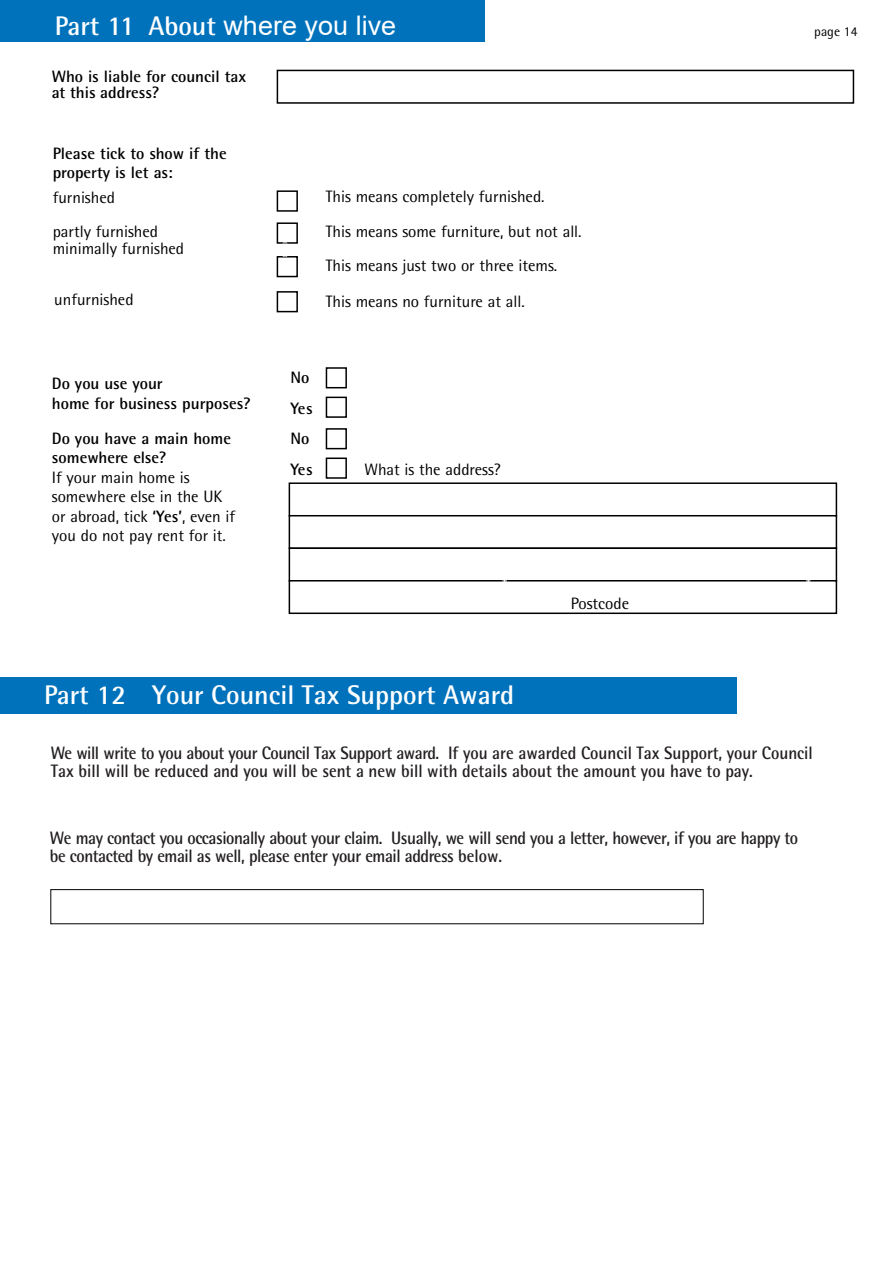
<style>
.page{position:relative;width:893px;height:1263px;background:#fff}
.page>*{position:absolute;margin:0;border:0;box-sizing:border-box;transform-origin:0 0}
.t1{font:700 27px "Rotis Semi Sans";color:#fff}
.t2{font:27px "Arial";color:#fff}
.t3{font:700 18px/18px "Rotis Semi Sans";color:#231f20;scale:.92 1}
.t4{font:700 18px/18px "Rotis Semi Sans";letter-spacing:-.025em;color:#231f20;scale:.92 1}
.t5{font:16.5px/19.5px "Rotis Semi Sans";color:#000}
.t6{font:700 16.5px/19.5px "Rotis Semi Sans";color:#000}
.t7{font:13.5px "Rotis Semi Sans";color:#000}
.s1{font-family:"Rotis Semi Sans";font-weight:700}
.s2{font-weight:700}
</style>
<div class="page">
<div style="left:0;top:0;width:484px;height:42px;background:#0072bc"></div>
<div style="left:277px;top:70px;width:577px;height:34px;border:2px solid #000"></div>
<div style="left:277px;top:190px;width:21px;height:22px;border:2px solid #000"></div>
<div style="left:277px;top:222px;width:21px;height:22px;border:2px solid #000"></div>
<div style="left:277px;top:256px;width:21px;height:21px;border:2px solid #000"></div>
<div style="left:277px;top:291px;width:21px;height:21px;border:2px solid #000"></div>
<div style="left:326px;top:367px;width:21px;height:21px;border:2px solid #000"></div>
<div style="left:326px;top:397px;width:21px;height:21px;border:2px solid #000"></div>
<div style="left:326px;top:428px;width:21px;height:21px;border:2px solid #000"></div>
<div style="left:326px;top:457px;width:21px;height:22px;border:2px solid #000"></div>
<div style="left:289px;top:482px;width:548px;height:34px;border:2px solid #000"></div>
<div style="left:289px;top:515px;width:548px;height:34px;border:2px solid #000"></div>
<div style="left:289px;top:547px;width:548px;height:34px;border:2px solid #000"></div>
<div style="left:289px;top:580px;width:548px;height:34px;border:2px solid #000"></div>
<div style="left:0;top:678px;width:736px;height:36px;background:#0072bc"></div>
<div style="left:50px;top:889px;width:654px;height:35px;border:1px solid #000"></div>
<svg style="left:280px;top:243px;width:10px;height:14px"></svg>
<svg style="left:500px;top:578px;width:10px;height:5px"></svg>
<svg style="left:804px;top:578px;width:9px;height:5px"></svg>
<h1 class="t2" style="left:55px;top:10px;width:343px"><span class="s1">Part 11 About</span> where you live</h1>
<p class="t7" style="left:814px;top:27px;width:45px">page 14</p>
<p class="t6" style="left:52px;top:70px;width:196px;line-height:16.5px">Who is liable for council tax at this address?</p>
<p class="t6" style="left:53px;top:145px;width:176px">Please tick to show if the property is let as:</p>
<p class="t5" style="left:53px;top:182px;width:107px;line-height:34px">furnished<br>partly furnished</p>
<p class="t5" style="left:53px;top:240px;width:133px">minimally furnished</p>
<p class="t5" style="left:54px;top:291px;width:81px">unfurnished</p>
<p class="t6" style="left:52px;top:375px;width:200px">Do you use your<br>home for business purposes?</p>
<p class="t6" style="left:52px;top:430px;width:181px">Do you have a main home somewhere else?</p>
<p class="t5" style="left:52px;top:469px;width:185px">If your main home is somewhere else in the UK or abroad, tick <span class="s2">‘Yes’</span>, even if you do not pay rent for it.</p>
<p class="t5" style="left:326px;top:181px;width:257px;line-height:34.2px">This means completely furnished.<br>This means some furniture, but not all.<br>This means just two or three items.</p>
<p class="t5" style="left:326px;top:293px;width:200px">This means no furniture at all.</p>
<p class="t6" style="left:291px;top:364px;width:24px;line-height:30.5px">No<br>Yes<br>No<br>Yes</p>
<p class="t5" style="left:364px;top:461px;width:138px">What is the address?</p>
<p class="t5" style="left:571px;top:595px;width:60px">Postcode</p>
<h1 class="t1" style="left:44px;top:686px;width:472px">Part 12 Your Council Tax Support Award</h1>
<p class="t3" style="left:51px;top:745px;width:830px">We will write to you about your Council Tax Support award. If you are awarded Council Tax Support, your Council<br>Tax bill will be reduced and you will be sent a new bill with details about the amount you have to pay.</p>
<p class="t4" style="left:50px;top:831px;width:815px">We may contact you occasionally about your claim. Usually, we will send you a letter, however, if you are happy to be contacted by email as well, please enter your email address below.</p>
</div>
